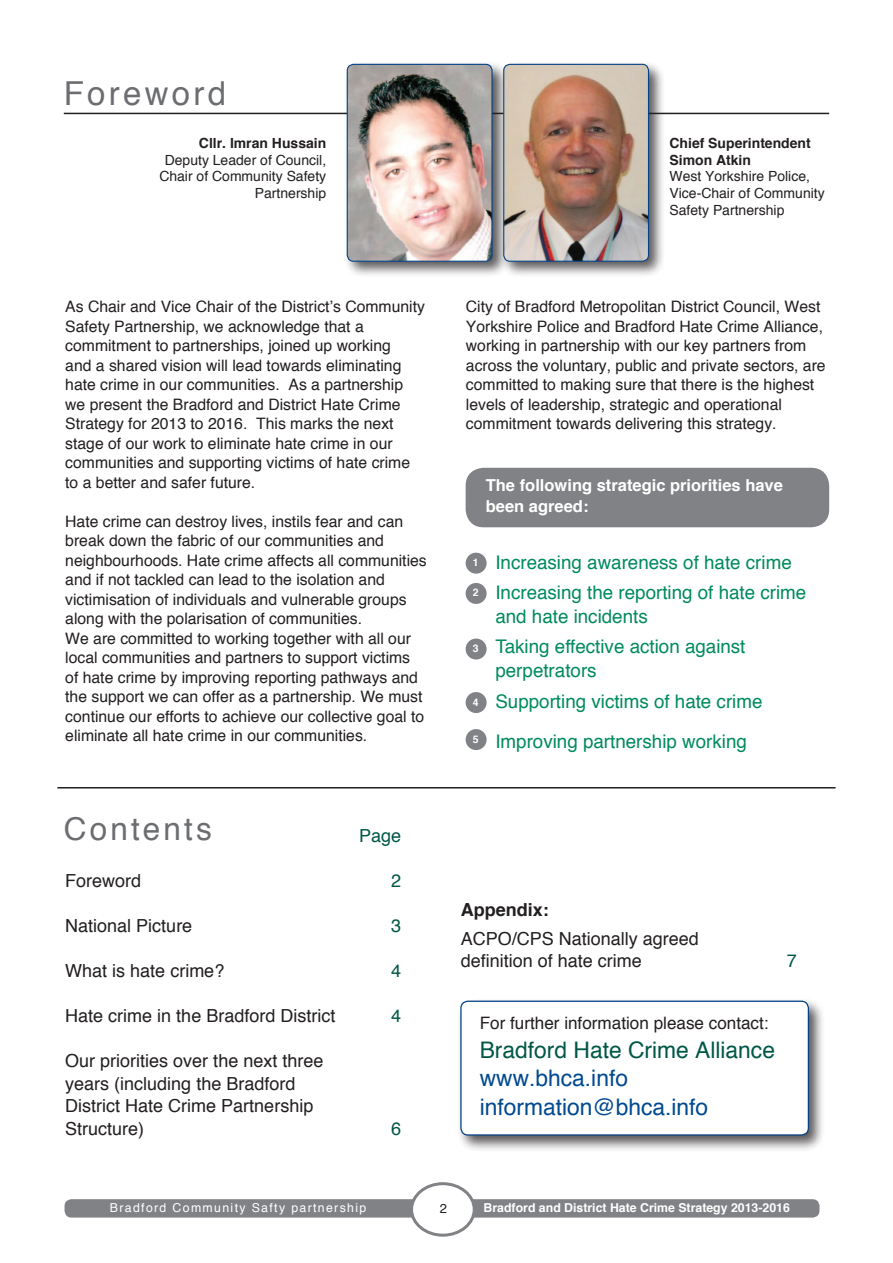
<style>
.page{position:relative;width:893px;height:1263px;background:#fff}
.page>*{position:absolute;margin:0;border:0;box-sizing:border-box;transform-origin:0 0}
.t1{font:33px "Helvetica";letter-spacing:.1em;color:#6c6d70}
.t2{font:31.5px "Helvetica";letter-spacing:.1em;color:#6c6d70}
.t3{font:22.8px/28.5px "Helvetica";color:#014990}
.t4{font:22.8px "Helvetica";color:#005746}
.t5{font:18.75px/30.6px "Helvetica";color:#008a5e}
.t6{font:18px/22.5px "Helvetica";color:#231f20}
.t7{font:18px "Helvetica";color:#005746}
.t8{font:700 18px "Helvetica";color:#231f20}
.t9{font:17.1px "Helvetica";color:#231f20}
.t10{font:700 16.5px/21px "Helvetica";color:#fff}
.t11{font:15.75px/19.5px "Helvetica";color:#231f20}
.t12{font:13.95px/16.8px "Helvetica";color:#231f20;text-align:right}
.t13{font:700 13.95px/16.8px "Helvetica";color:#231f20}
.t14{font:12.9px "Helvetica";color:#231f20}
.t15{font:700 12.3px "Helvetica";color:#fff}
.t16{font:12.3px "Helvetica";letter-spacing:.11em;color:#fff}
.t17{font:700 10.5px "Helvetica";color:#fff}
</style>
<div class="page">
<div style="left:456px;top:997px;width:369px;height:155px;background:#231f20;opacity:.75"></div>
<div style="left:461px;top:1001px;width:347px;height:134px;background:#fff;border-radius:7px"></div>
<div style="left:460px;top:1000px;width:349px;height:135px;border:1px solid #054286;border-radius:7px"></div>
<div style="left:65px;top:1199px;width:376px;height:18px;background:#808285;border-radius:7px"></div>
<div style="left:443px;top:1199px;width:376px;height:18px;background:#808285;border-radius:7px"></div>
<div style="left:412px;top:1184px;width:62px;height:51px;background:#fff;border-radius:50%"></div>
<div style="left:410px;top:1182px;width:66px;height:55px;border:3px solid #808285;border-radius:50%"></div>
<hr style="left:64px;top:113px;width:765px;height:1px;background:#231f20">
<div style="left:466px;top:553px;width:21px;height:21px;background:#808285;border-radius:50%"></div>
<div style="left:466px;top:583px;width:21px;height:21px;background:#808285;border-radius:50%"></div>
<div style="left:466px;top:638px;width:21px;height:21px;background:#808285;border-radius:50%"></div>
<div style="left:466px;top:692px;width:21px;height:21px;background:#808285;border-radius:50%"></div>
<div style="left:466px;top:729px;width:21px;height:21px;background:#808285;border-radius:50%"></div>
<div style="left:466px;top:468px;width:363px;height:59px;background:#808285;border-radius:18px"></div>
<hr style="left:57px;top:787px;width:779px;height:1px;background:#231f20">
<div style="left:343px;top:60px;width:166px;height:218px;background:#231f20;opacity:.75"></div>
<img style="left:347px;top:64px;width:145px;height:197px">
<div style="left:347px;top:64px;width:146px;height:198px;border:1px solid #054286;border-radius:6px"></div>
<div style="left:499px;top:60px;width:166px;height:218px;background:#231f20;opacity:.75"></div>
<img style="left:504px;top:64px;width:144px;height:197px">
<div style="left:503px;top:64px;width:146px;height:198px;border:1px solid #054286;border-radius:6px"></div>
<h1 class="t1" style="left:64px;top:68px;width:164px">Foreword</h1>
<p class="t13" style="left:199px;top:135px;width:129px">Cllr. Imran Hussain</p>
<p class="t12" style="left:159px;top:152px;width:168px">Deputy Leader of Council,<br>Chair of Community Safety<br>Partnership</p>
<p class="t11" style="left:65px;top:297px;width:361px">As Chair and Vice Chair of the District’s Community Safety Partnership, we acknowledge that a commitment to partnerships, joined up working<br>and a shared vision will lead towards eliminating hate crime in our communities. As a partnership we present the Bradford and District Hate Crime Strategy for 2013 to 2016. This marks the next stage of our work to eliminate hate crime in our communities and supporting victims of hate crime to a better and safer future.</p>
<p class="t11" style="left:65px;top:512px;width:363px">Hate crime can destroy lives, instils fear and can break down the fabric of our communities and neighbourhoods. Hate crime affects all communities and if not tackled can lead to the isolation and victimisation of individuals and vulnerable groups along with the polarisation of communities.<br>We are committed to working together with all our local communities and partners to support victims of hate crime by improving reporting pathways and the support we can offer as a partnership. We must continue our efforts to achieve our collective goal to eliminate all hate crime in our communities.</p>
<h2 class="t2" style="left:64px;top:805px;width:150px">Contents</h2>
<p class="t7" style="left:359px;top:822px;width:44px">Page</p>
<p class="t6" style="left:65px;top:870px;width:78px">Foreword</p>
<p class="t7" style="left:391px;top:867px;width:12px">2</p>
<p class="t6" style="left:65px;top:915px;width:129px">National Picture</p>
<p class="t7" style="left:391px;top:912px;width:12px">3</p>
<p class="t6" style="left:65px;top:960px;width:161px">What is hate crime?</p>
<p class="t7" style="left:391px;top:957px;width:12px">4</p>
<p class="t6" style="left:65px;top:1005px;width:272px">Hate crime in the Bradford District</p>
<p class="t7" style="left:391px;top:1002px;width:12px">4</p>
<p class="t6" style="left:65px;top:1050px;width:260px">Our priorities over the next three years (including the Bradford<br>District Hate Crime Partnership<br>Structure)</p>
<p class="t7" style="left:391px;top:1114px;width:12px">6</p>
<p class="t13" style="left:669px;top:135px;width:143px">Chief Superintendent<br>Simon Atkin</p>
<p class="t12" style="left:669px;top:168px;width:157px;text-align:left">West Yorkshire Police,<br>Vice-Chair of Community<br>Safety Partnership</p>
<p class="t11" style="left:466px;top:297px;width:361px">City of Bradford Metropolitan District Council, West Yorkshire Police and Bradford Hate Crime Alliance, working in partnership with our key partners from across the voluntary, public and private sectors, are committed to making sure that there is the highest levels of leadership, strategic and operational commitment towards delivering this strategy.</p>
<p class="t10" style="left:486px;top:475px;width:299px">The following strategic priorities have been agreed:</p>
<p class="t17" style="left:473px;top:554px;width:7px">1</p>
<p class="t17" style="left:473px;top:584px;width:7px">2</p>
<p class="t17" style="left:473px;top:640px;width:7px">3</p>
<p class="t17" style="left:473px;top:693px;width:7px">4</p>
<p class="t17" style="left:473px;top:730px;width:7px">5</p>
<p class="t5" style="left:495px;top:547px;width:312px">Increasing awareness of hate crime<br>Increasing the reporting of hate crime</p>
<p class="t5" style="left:495px;top:601px;width:252px">and hate incidents<br>Taking effective action against</p>
<p class="t5" style="left:495px;top:656px;width:269px">perpetrators<br>Supporting victims of hate crime</p>
<p class="t5" style="left:495px;top:727px;width:253px">Improving partnership working</p>
<p class="t8" style="left:461px;top:895px;width:90px">Appendix:</p>
<p class="t6" style="left:461px;top:928px;width:240px">ACPO/CPS Nationally agreed definition of hate crime</p>
<p class="t7" style="left:787px;top:947px;width:12px">7</p>
<p class="t9" style="left:480px;top:1010px;width:290px">For further information please contact:</p>
<h3 class="t4" style="left:480px;top:1032px;width:297px">Bradford Hate Crime Alliance</h3>
<h3 class="t3" style="left:480px;top:1065px;width:230px">www.bhca.info information@bhca.info</h3>
<p class="t16" style="left:110px;top:1198px;width:258px">Bradford Community Safty partnership</p>
<p class="t14" style="left:440px;top:1198px;width:9px">2</p>
<p class="t15" style="left:484px;top:1198px;width:308px">Bradford and District Hate Crime Strategy 2013-2016</p>
</div>
